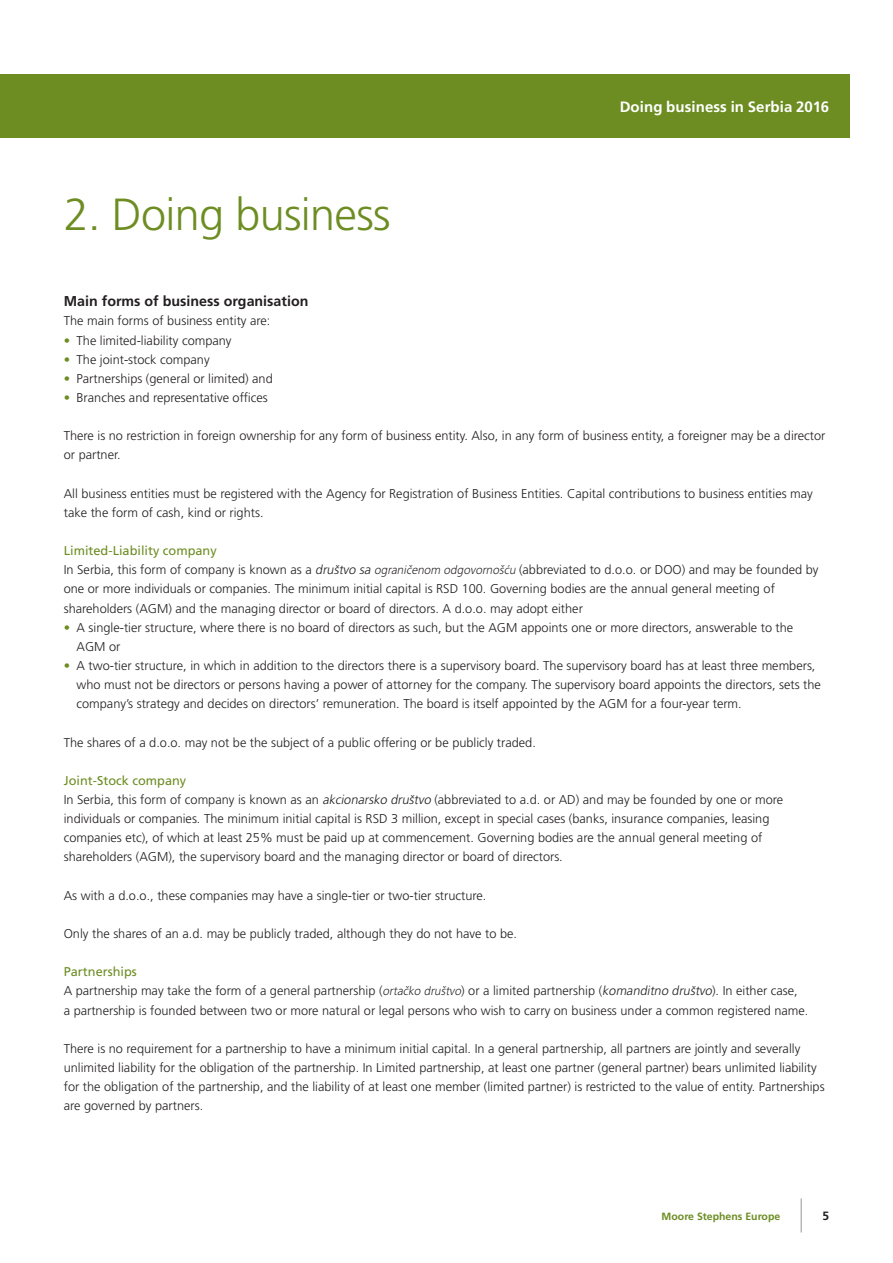
<style>
.page{position:relative;width:893px;height:1263px;background:#fff}
.page>*{position:absolute;margin:0;border:0;box-sizing:border-box;transform-origin:0 0}
.t1{font:300 45px "Frutiger LT Std";letter-spacing:-.015em;color:#6d8d23}
.t2{font:700 15px "Frutiger LT Std";letter-spacing:.005em;color:#fff}
.t3{font:700 14.25px "Frutiger LT Std";color:#231f20}
.t4{font:300 12.75px/19.2px "Frutiger LT Std";color:#231f20}
.t5{font:700 12px "Frutiger LT Std";color:#231f20}
.t6{font:700 10.5px "Frutiger LT Std";color:#6d8d23}
.s1{color:#6d8d23}
.s2{font-weight:400;color:#6d8d23}
.s3{font-style:italic}
.s4{font-family:"Frutiger Next LTW1 G";font-style:italic;font-size:12.3px}
</style>
<div class="page">
<div style="left:0;top:74px;width:850px;height:64px;background:#6d8d23"></div>
<hr style="left:801px;top:1198px;width:1px;height:34px;background:#939598">
<h1 class="t1" style="left:64px;top:189px;width:328px">2. Doing business</h1>
<p class="t2" style="left:620px;top:98px;width:211px">Doing business in Serbia 2016</p>
<p class="t3" style="left:64px;top:293px;width:246px">Main forms of business organisation</p>
<p class="t4" style="left:64px;top:312px;width:208px">The main forms of business entity are:</p>
<p class="t4" style="left:64px;top:331px;width:169px"><span class="s1">•</span> The limited-liability company</p>
<p class="t4" style="left:64px;top:350px;width:147px"><span class="s1">•</span> The joint-stock company</p>
<p class="t4" style="left:64px;top:369px;width:210px"><span class="s1">•</span> Partnerships (general or limited) and</p>
<p class="t4" style="left:64px;top:388px;width:206px"><span class="s1">•</span> Branches and representative offices</p>
<p class="t4" style="left:64px;top:426px;width:763px">There is no restriction in foreign ownership for any form of business entity. Also, in any form of business entity, a foreigner may be a director or partner.</p>
<p class="t4" style="left:64px;top:484px;width:751px">All business entities must be registered with the Agency for Registration of Business Entities. Capital contributions to business entities may take the form of cash, kind or rights.</p>
<p class="t4" style="left:64px;top:541px;width:756px"><span class="s2">Limited-Liability company<br></span>In Serbia, this form of company is known as a <span class="s3">društvo sa</span> <span class="s4">ograničenom odgovornošću</span> (abbreviated to d.o.o. or DOO) and may be founded by one or more individuals or companies. The minimum initial capital is RSD 100. Governing bodies are the annual general meeting of shareholders (AGM) and the managing director or board of directors. A d.o.o. may adopt either</p>
<p class="t4" style="left:77px;top:618px;width:718px;text-indent:-13px"><span class="s1">•</span> A single-tier structure, where there is no board of directors as such, but the AGM appoints one or more directors, answerable to the<br>AGM or</p>
<p class="t4" style="left:77px;top:656px;width:746px;text-indent:-13px"><span class="s1">•</span> A two-tier structure, in which in addition to the directors there is a supervisory board. The supervisory board has at least three members, who must not be directors or persons having a power of attorney for the company. The supervisory board appoints the directors, sets the company’s strategy and decides on directors’ remuneration. The board is itself appointed by the AGM for a four-year term.</p>
<p class="t4" style="left:64px;top:733px;width:474px">The shares of a d.o.o. may not be the subject of a public offering or be publicly traded.</p>
<p class="t4" style="left:64px;top:771px;width:721px"><span class="s2">Joint-Stock company<br></span>In Serbia, this form of company is known as an <span class="s3">akcionarsko društvo</span> (abbreviated to a.d. or AD) and may be founded by one or more individuals or companies. The minimum initial capital is RSD 3 million, except in special cases (banks, insurance companies, leasing companies etc), of which at least 25% must be paid up at commencement. Governing bodies are the annual general meeting of shareholders (AGM), the supervisory board and the managing director or board of directors.</p>
<p class="t4" style="left:64px;top:886px;width:424px">As with a d.o.o., these companies may have a single-tier or two-tier structure.</p>
<p class="t4" style="left:64px;top:924px;width:455px">Only the shares of an a.d. may be publicly traded, although they do not have to be.</p>
<p class="t4" style="left:64px;top:962px;width:746px"><span class="s2">Partnerships<br></span>A partnership may take the form of a general partnership (<span class="s4">ortačko društvo</span>) or a limited partnership (<span class="s3">komanditno društvo</span>). In either case,<br>a partnership is founded between two or more natural or legal persons who wish to carry on business under a common registered name.</p>
<p class="t4" style="left:64px;top:1039px;width:762px">There is no requirement for a partnership to have a minimum initial capital. In a general partnership, all partners are jointly and severally unlimited liability for the obligation of the partnership. In Limited partnership, at least one partner (general partner) bears unlimited liability for the obligation of the partnership, and the liability of at least one member (limited partner) is restricted to the value of entity. Partnerships are governed by partners.</p>
<p class="t6" style="left:662px;top:1210px;width:120px">Moore Stephens Europe</p>
<p class="t5" style="left:822px;top:1209px;width:8px">5</p>
</div>
